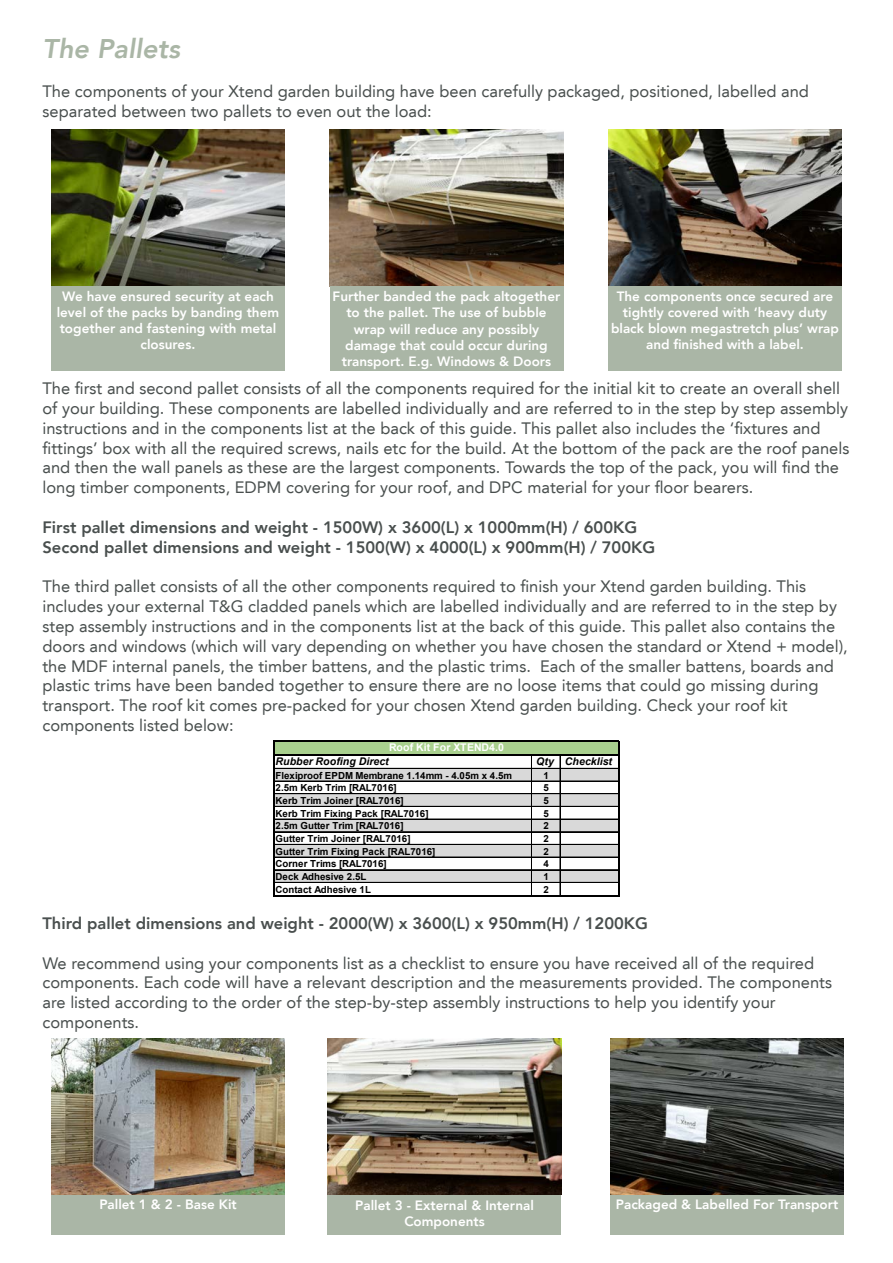
<style>
.page{position:relative;width:893px;height:1263px;background:#fff}
.page>*{position:absolute;margin:0;border:0;box-sizing:border-box;transform-origin:0 0}
.t1{font:italic 800 27px "Avenir LT";color:#aab6a6}
.t2{font:16.5px/19.8px "Avenir LT";color:#494f4e}
.t3{font:800 16.5px "Avenir LT";color:#494f4e}
.t4{font:800 13.5px/16.2px "Avenir LT";color:#fff;text-align:center}
.t5{font:italic 700 10.5px "Arial";letter-spacing:.005em;color:#000}
.t6{font:700 10.5px "Arial";color:#fff}
.t7{font:700 9.75px "Arial";color:#000}
</style>
<div class="page">
<img style="left:51px;top:130px;width:234px;height:157px">
<img style="left:608px;top:130px;width:234px;height:157px">
<img style="left:330px;top:130px;width:233px;height:157px">
<div style="left:51px;top:287px;width:234px;height:84px;background:#aab6a6"></div>
<div style="left:330px;top:287px;width:233px;height:84px;background:#aab6a6"></div>
<div style="left:608px;top:287px;width:234px;height:84px;background:#aab6a6"></div>
<div style="left:51px;top:1195px;width:234px;height:39px;background:#aab6a6"></div>
<div style="left:328px;top:1195px;width:233px;height:39px;background:#aab6a6"></div>
<div style="left:610px;top:1195px;width:234px;height:39px;background:#aab6a6"></div>
<div style="left:274px;top:741px;width:345px;height:14px;background:#a9d08e"></div>
<div style="left:274px;top:769px;width:345px;height:12px;background:#d9d9d9"></div>
<div style="left:274px;top:794px;width:345px;height:13px;background:#d9d9d9"></div>
<div style="left:274px;top:819px;width:345px;height:13px;background:#d9d9d9"></div>
<div style="left:274px;top:845px;width:345px;height:12px;background:#d9d9d9"></div>
<div style="left:274px;top:870px;width:345px;height:13px;background:#d9d9d9"></div>
<hr style="left:273px;top:740px;width:2px;height:157px;background:#000">
<hr style="left:618px;top:742px;width:1px;height:155px;background:#000">
<hr style="left:531px;top:755px;width:1px;height:140px;background:#000">
<hr style="left:560px;top:755px;width:1px;height:140px;background:#000">
<hr style="left:275px;top:740px;width:344px;height:2px;background:#000">
<hr style="left:275px;top:754px;width:344px;height:1px;background:#000">
<hr style="left:275px;top:768px;width:343px;height:1px;background:#000">
<hr style="left:275px;top:781px;width:343px;height:1px;background:#000">
<hr style="left:275px;top:793px;width:343px;height:1px;background:#000">
<hr style="left:275px;top:806px;width:343px;height:1px;background:#000">
<hr style="left:275px;top:819px;width:343px;height:1px;background:#000">
<hr style="left:275px;top:831px;width:343px;height:1px;background:#000">
<hr style="left:275px;top:844px;width:343px;height:1px;background:#000">
<hr style="left:275px;top:857px;width:343px;height:1px;background:#000">
<hr style="left:275px;top:869px;width:343px;height:1px;background:#000">
<hr style="left:275px;top:882px;width:343px;height:1px;background:#000">
<hr style="left:275px;top:895px;width:344px;height:2px;background:#000">
<img style="left:610px;top:1038px;width:234px;height:157px">
<img style="left:328px;top:1038px;width:233px;height:157px">
<img style="left:51px;top:1038px;width:234px;height:157px">
<p class="t1" style="left:43px;top:32px;width:139px">The Pallets</p>
<p class="t2" style="left:43px;top:82px;width:768px">The components of your Xtend garden building have been carefully packaged, positioned, labelled and separated between two pallets to even out the load:</p>
<p class="t4" style="left:57px;top:288px;width:224px">We have ensured security at each level of the packs by banding them together and fastening with metal closures.</p>
<p class="t4" style="left:333px;top:288px;width:229px">Further banded the pack altogether to the pallet. The use of bubble wrap will reduce any possibly damage that could occur during transport. E.g. Windows &amp; Doors</p>
<p class="t4" style="left:611px;top:288px;width:230px">The components once secured are tightly covered with ‘heavy duty black blown megastretch plus’ wrap and finished with a label.</p>
<p class="t2" style="left:43px;top:379px;width:808px">The first and second pallet consists of all the components required for the initial kit to create an overall shell of your building. These components are labelled individually and are referred to in the step by step assembly instructions and in the components list at the back of this guide. This pallet also includes the ‘fixtures and fittings’ box with all the required screws, nails etc for the build. At the bottom of the pack are the roof panels and then the wall panels as these are the largest components. Towards the top of the pack, you will find the long timber components, EDPM covering for your roof, and DPC material for your floor bearers.</p>
<p class="t3" style="left:43px;top:517px;width:596px">First pallet dimensions and weight - 1500W) x 3600(L) x 1000mm(H) / 600KG</p>
<p class="t3" style="left:43px;top:537px;width:614px">Second pallet dimensions and weight - 1500(W) x 4000(L) x 900mm(H) / 700KG</p>
<p class="t2" style="left:43px;top:577px;width:807px">The third pallet consists of all the other components required to finish your Xtend garden building. This includes your external T&amp;G cladded panels which are labelled individually and are referred to in the step by step assembly instructions and in the components list at the back of this guide. This pallet also contains the doors and windows (which will vary depending on whether you have chosen the standard or Xtend + model), the MDF internal panels, the timber battens, and the plastic trims. Each of the smaller battens, boards and plastic trims have been banded together to ensure there are no loose items that could go missing during transport. The roof kit comes pre-packed for your chosen Xtend garden building. Check your roof kit components listed below:</p>
<p class="t6" style="left:389px;top:740px;width:116px">Roof Kit For XTEND4.0</p>
<p class="t5" style="left:276px;top:755px;width:115px">Rubber Roofing Direct</p>
<p class="t5" style="left:536px;top:755px;width:77px">Qty Checklist</p>
<p class="t7" style="left:276px;top:768px;width:238px">Flexiproof EPDM Membrane 1.14mm - 4.05m x 4.5m</p>
<p class="t7" style="left:543px;top:768px;width:7px">1</p>
<p class="t7" style="left:276px;top:781px;width:123px">2.5m Kerb Trim [RAL7016]</p>
<p class="t7" style="left:543px;top:781px;width:7px">5</p>
<p class="t7" style="left:276px;top:794px;width:130px">Kerb Trim Joiner [RAL7016]</p>
<p class="t7" style="left:543px;top:794px;width:7px">5</p>
<p class="t7" style="left:276px;top:806px;width:154px">Kerb Trim Fixing Pack [RAL7016]</p>
<p class="t7" style="left:543px;top:806px;width:7px">5</p>
<p class="t7" style="left:276px;top:819px;width:130px">2.5m Gutter Trim [RAL7016]</p>
<p class="t7" style="left:543px;top:819px;width:7px">2</p>
<p class="t7" style="left:276px;top:832px;width:137px">Gutter Trim Joiner [RAL7016]</p>
<p class="t7" style="left:543px;top:832px;width:7px">2</p>
<p class="t7" style="left:276px;top:844px;width:161px">Gutter Trim Fixing Pack [RAL7016]</p>
<p class="t7" style="left:543px;top:844px;width:7px">2</p>
<p class="t7" style="left:276px;top:857px;width:113px">Corner Trims [RAL7016]</p>
<p class="t7" style="left:543px;top:857px;width:7px">4</p>
<p class="t7" style="left:276px;top:870px;width:92px">Deck Adhesive 2.5L</p>
<p class="t7" style="left:543px;top:870px;width:7px">1</p>
<p class="t7" style="left:276px;top:882px;width:97px">Contact Adhesive 1L</p>
<p class="t7" style="left:543px;top:882px;width:7px">2</p>
<p class="t3" style="left:43px;top:913px;width:607px">Third pallet dimensions and weight - 2000(W) x 3600(L) x 950mm(H) / 1200KG</p>
<p class="t2" style="left:43px;top:953px;width:791px">We recommend using your components list as a checklist to ensure you have received all of the required components. Each code will have a relevant description and the measurements provided. The components are listed according to the order of the step-by-step assembly instructions to help you identify your components.</p>
<p class="t4" style="left:99px;top:1196px;width:139px">Pallet 1 &amp; 2 - Base Kit</p>
<p class="t4" style="left:355px;top:1197px;width:180px">Pallet 3 - External &amp; Internal</p>
<p class="t4" style="left:404px;top:1213px;width:82px">Components</p>
<p class="t4" style="left:616px;top:1196px;width:224px">Packaged &amp; Labelled For Transport</p>
</div>
